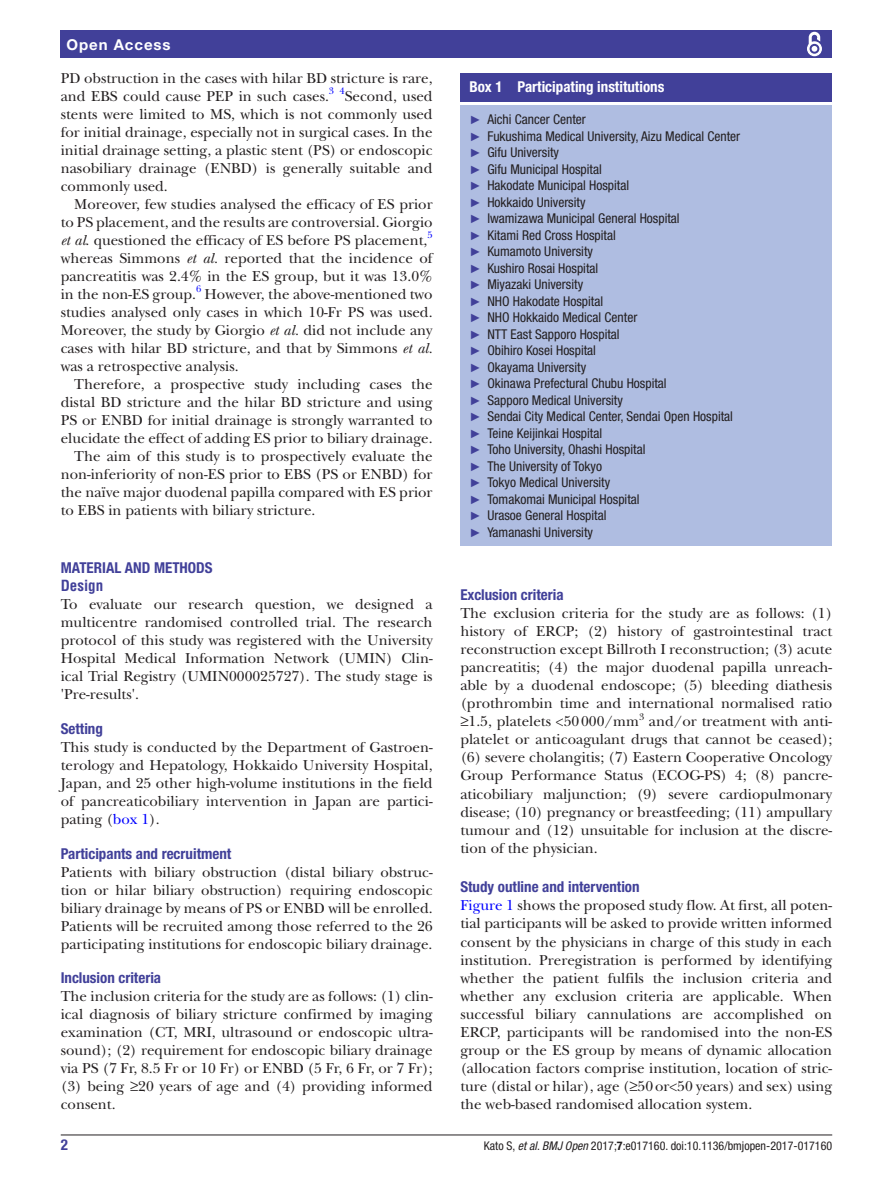
<style>
.page{position:relative;width:893px;height:1191px;background:#fff}
.page>*{position:absolute;margin:0;border:0;box-sizing:border-box;transform-origin:0 0}
.t1{font:15px/18px "New Baskerville";color:#231f20;text-align:justify}
.t2{font:700 condensed 15px "Helvetica Neue LT Std";color:#414099}
.t3{font:700 condensed 15px "Helvetica Neue LT Std";color:#fff}
.t4{font:700 15px "Helvetica Neue LT Std";letter-spacing:.065em;color:#fff}
.t5{font:700 condensed 15px "Helvetica LT Std";color:#414099}
.t6{font:condensed 13.5px/16.5px "Helvetica Neue LT Std";color:#231f20}
.t7{font:condensed 12px "Helvetica Neue LT Std";color:#231f20}
.t8{font:9.9px "New Baskerville";color:#00f}
.s1{font-style:italic}
.s2{color:#00f}
.s3{font-family:"Arial";font-stretch:normal;font-size:12px;color:#414099}
.s4{font-weight:700}
</style>
<div class="page">
<hr style="left:61px;top:1134px;width:771px;height:1px;background:#231f20">
<div style="left:61px;top:31px;width:771px;height:27px;background:#414099"></div>
<svg style="left:807px;top:31px;width:15px;height:26px"></svg>
<div style="left:460px;top:73px;width:372px;height:28px;background:#414099"></div>
<div style="left:460px;top:106px;width:372px;height:440px;background:#afbde1"></div>
<p class="t4" style="left:66px;top:35px;width:106px">Open Access</p>
<p class="t1" style="left:61px;top:69px;width:373px">PD obstruction in the cases with hilar BD stricture is rare, and EBS could cause PEP in such cases.</p>
<p class="t8" style="left:329px;top:85px;width:17px">3 4</p>
<p class="t1" style="left:61px;top:87px;width:373px;text-indent:284px">Second, used stents were limited to MS, which is not commonly used for initial drainage, especially not in surgical cases. In the initial drainage setting, a plastic stent (PS) or endoscopic nasobiliary drainage (ENBD) is generally suitable and commonly used.</p>
<p class="t1" style="left:61px;top:195px;width:373px;text-indent:14px">Moreover, few studies analysed the efficacy of ES prior to PS placement, and the results are controversial. Giorgio <span class="s1">et al</span>. questioned the efficacy of ES before PS placement,</p>
<p class="t8" style="left:427px;top:229px;width:7px">5</p>
<p class="t1" style="left:61px;top:249px;width:373px">whereas Simmons <span class="s1">et al.</span> reported that the incidence of pancreatitis was 2.4% in the ES group, but it was 13.0% in the non-ES group.</p>
<p class="t8" style="left:196px;top:283px;width:7px">6</p>
<p class="t1" style="left:61px;top:285px;width:373px;text-indent:144px">However, the above-mentioned two studies analysed only cases in which 10-Fr PS was used.<br>Moreover, the study by Giorgio <span class="s1">et al.</span> did not include any cases with hilar BD stricture, and that by Simmons <span class="s1">et al. </span>was a retrospective analysis.</p>
<p class="t1" style="left:74px;top:375px;width:360px">Therefore, a prospective study including cases the</p>
<p class="t1" style="left:61px;top:393px;width:373px">distal BD stricture and the hilar BD stricture and using</p>
<p class="t1" style="left:61px;top:411px;width:373px">PS or ENBD for initial drainage is strongly warranted to</p>
<p class="t1" style="left:61px;top:429px;width:373px">elucidate the effect of adding ES prior to biliary drainage.</p>
<p class="t1" style="left:74px;top:447px;width:360px">The aim of this study is to prospectively evaluate the</p>
<p class="t1" style="left:61px;top:465px;width:373px">non-inferiority of non-ES prior to EBS (PS or ENBD) for</p>
<p class="t1" style="left:61px;top:483px;width:373px">the naïve major duodenal papilla compared with ES prior</p>
<p class="t1" style="left:61px;top:501px;width:256px">to EBS in patients with biliary stricture.</p>
<p class="t2" style="left:61px;top:559px;width:153px">Material and methods</p>
<p class="t5" style="left:61px;top:576px;width:44px">Design</p>
<p class="t1" style="left:61px;top:595px;width:373px">To evaluate our research question, we designed a multicentre randomised controlled trial. The research protocol of this study was registered with the University Hospital Medical Information Network (UMIN) Clin&shy;ical Trial Registry (UMIN000025727). The study stage is 'Pre-results'.</p>
<p class="t2" style="left:61px;top:719px;width:44px">Setting</p>
<p class="t1" style="left:61px;top:738px;width:373px">This study is conducted by the Department of Gastroen&shy;terology and Hepatology, Hokkaido University Hospital, Japan, and 25 other high-volume institutions in the field of pancreaticobiliary intervention in Japan are partici&shy;pating (<span class="s2">box 1</span>).</p>
<p class="t2" style="left:61px;top:844px;width:172px">Participants and recruitment</p>
<p class="t1" style="left:61px;top:863px;width:373px">Patients with biliary obstruction (distal biliary obstruc&shy;tion or hilar biliary obstruction) requiring endoscopic biliary drainage by means of PS or ENBD will be enrolled.<br>Patients will be recruited among those referred to the 26 participating institutions for endoscopic biliary drainage.</p>
<p class="t2" style="left:61px;top:969px;width:102px">Inclusion criteria</p>
<p class="t1" style="left:61px;top:987px;width:373px">The inclusion criteria for the study are as follows: (1) clin&shy;ical diagnosis of biliary stricture confirmed by imaging examination (CT, MRI, ultrasound or endoscopic ultra&shy;sound); (2) requirement for endoscopic biliary drainage via PS (7 Fr, 8.5 Fr or 10 Fr) or ENBD (5 Fr, 6 Fr, or 7 Fr); (3) being ≥20 years of age and (4) providing informed consent.</p>
<p class="t3" style="left:469px;top:78px;width:196px">Box 1 Participating institutions</p>
<p class="t6" style="left:469px;top:111px;width:272px"><span class="s3">►</span> Aichi Cancer Center<br><span class="s3">►</span> Fukushima Medical University, Aizu Medical Center <span class="s3">►</span> Gifu University<br><span class="s3">►</span> Gifu Municipal Hospital<br><span class="s3">►</span> Hakodate Municipal Hospital<br><span class="s3">►</span> Hokkaido University<br><span class="s3">►</span> Iwamizawa Municipal General Hospital<br><span class="s3">►</span> Kitami Red Cross Hospital<br><span class="s3">►</span> Kumamoto University<br><span class="s3">►</span> Kushiro Rosai Hospital<br><span class="s3">►</span> Miyazaki University<br><span class="s3">►</span> NHO Hakodate Hospital<br><span class="s3">►</span> NHO Hokkaido Medical Center<br><span class="s3">►</span> NTT East Sapporo Hospital<br><span class="s3">►</span> Obihiro Kosei Hospital<br><span class="s3">►</span> Okayama University<br><span class="s3">►</span> Okinawa Prefectural Chubu Hospital<br><span class="s3">►</span> Sapporo Medical University<br><span class="s3">►</span> Sendai City Medical Center, Sendai Open Hospital <span class="s3">►</span> Teine Keijinkai Hospital<br><span class="s3">►</span> Toho University, Ohashi Hospital<br><span class="s3">►</span> The University of Tokyo<br><span class="s3">►</span> Tokyo Medical University<br><span class="s3">►</span> Tomakomai Municipal Hospital<br><span class="s3">►</span> Urasoe General Hospital<br><span class="s3">►</span> Yamanashi University</p>
<p class="t2" style="left:460px;top:585px;width:105px">Exclusion criteria</p>
<p class="t1" style="left:460px;top:604px;width:373px">The exclusion criteria for the study are as follows: (1) history of ERCP; (2) history of gastrointestinal tract reconstruction except Billroth I reconstruction; (3) acute pancreatitis; (4) the major duodenal papilla unreach&shy;able by a duodenal endoscope; (5) bleeding diathesis (prothrombin time and international normalised ratio ≥1.5, platelets &lt;50000/mm<sup>3</sup> and/or treatment with anti&shy;platelet or anticoagulant drugs that cannot be ceased); (6) severe cholangitis; (7) Eastern Cooperative Oncology Group Performance Status (ECOG-PS) 4; (8) pancre&shy;aticobiliary maljunction; (9) severe cardiopulmonary disease; (10) pregnancy or breastfeeding; (11) ampullary tumour and (12) unsuitable for inclusion at the discre&shy;tion of the physician.</p>
<p class="t2" style="left:460px;top:878px;width:181px">Study outline and intervention</p>
<p class="t1" style="left:460px;top:896px;width:373px"><span class="s2">Figure 1</span> shows the proposed study flow. At first, all poten&shy;tial participants will be asked to provide written informed consent by the physicians in charge of this study in each institution. Preregistration is performed by identifying whether the patient fulfils the inclusion criteria and whether any exclusion criteria are applicable. When successful biliary cannulations are accomplished on ERCP, participants will be randomised into the non-ES group or the ES group by means of dynamic allocation (allocation factors comprise institution, location of stric&shy;ture (distal or hilar), age (≥50or&lt;50 years) and sex) using the web-based randomised allocation system.</p>
<p class="t2" style="left:61px;top:1135px;width:9px">2</p>
<p class="t7" style="left:484px;top:1138px;width:350px">Kato S, <span class="s1">et al</span>. <span class="s1">BMJ Open</span> 2017;<span class="s4">7</span>:e017160. doi:10.1136/bmjopen-2017-017160</p>
</div>
